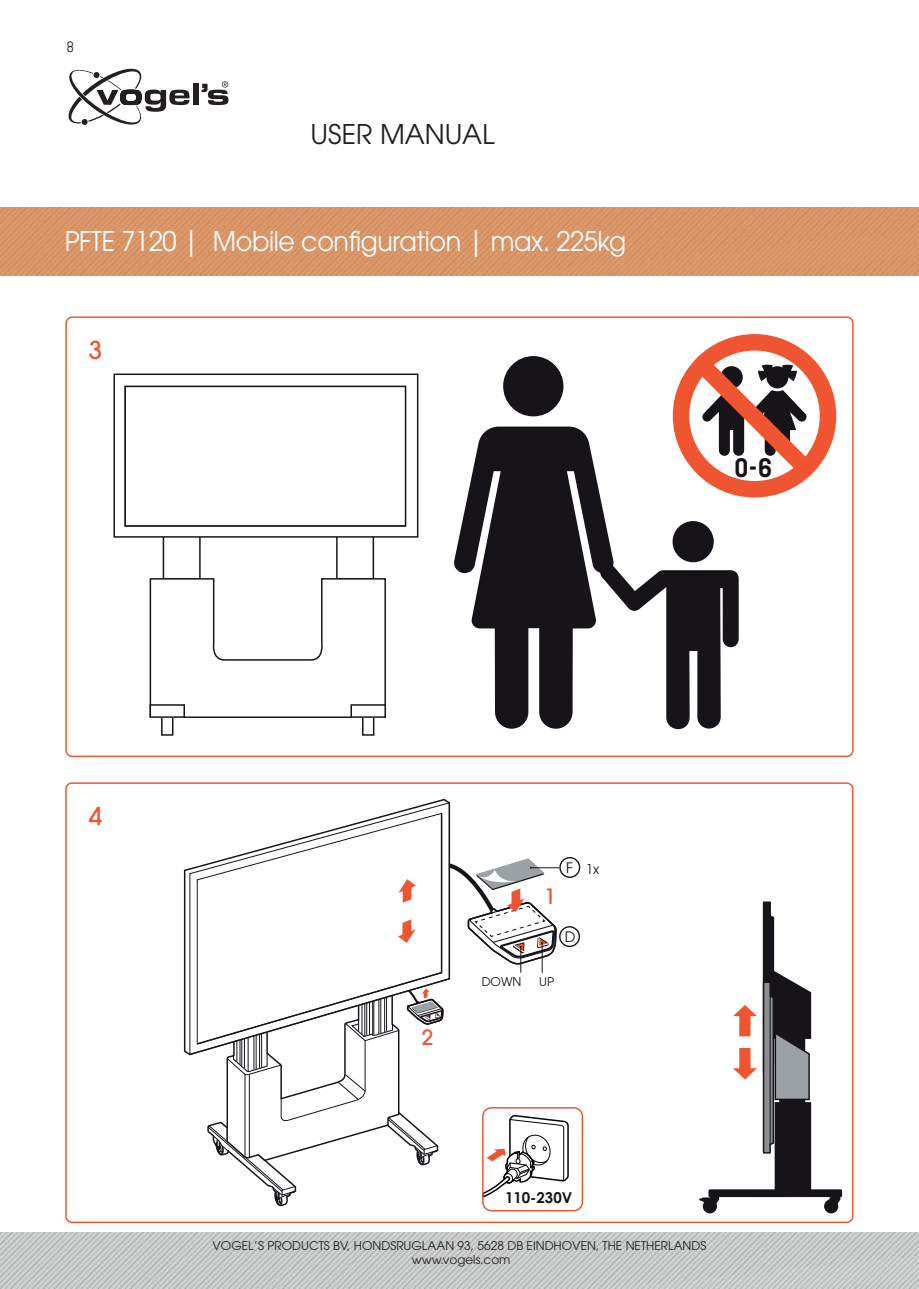
<style>
.page{position:relative;width:919px;height:1289px;background:#fff}
.page>*{position:absolute;margin:0;border:0;box-sizing:border-box;transform-origin:0 0}
.t1{font:27px "ITC Avant Garde Pro";letter-spacing:-.015em;color:#fff;scale:.94 1}
.t2{font:27px "ITC Avant Garde Pro";color:#231f20}
.t3{font:700 26.7px "Abel Pro";color:#171419}
.t4{font:500 24.6px "ITC Avant Garde Pro";color:#f05531}
.t5{font:500 21px "ITC Avant Garde Pro";color:#f05531}
.t6{font:700 15px "Century Gothic";color:#171419}
.t7{font:15px "Abel";color:#231f20}
.t8{font:14.4px "ITC Avant Garde Pro";color:#171419}
.t9{font:13.5px "ITC Avant Garde Pro";color:#171419;scale:.96 1}
.t10{font:12px/14.4px "ITC Avant Garde Pro";color:#231f20;text-align:center}
.t11{font:12px "ITC Avant Garde Pro";color:#171419}
.s1{font-size:14.4px}
</style>
<div class="page">
<img style="left:0;top:207px;width:918px;height:68px">
<svg style="left:68px;top:68px;width:122px;height:57px"></svg>
<div style="left:193px;top:84px;width:6px;height:21px;background:#231f20"></div>
<svg style="left:201px;top:81px;width:27px;height:24px"></svg>
<div style="left:672px;top:521px;width:41px;height:41px;background:#171419;border-radius:50%"></div>
<svg style="left:613px;top:564px;width:125px;height:165px"></svg>
<svg style="left:454px;top:426px;width:159px;height:302px;fill:#171419"></svg>
<div style="left:503px;top:356px;width:60px;height:60px;background:#171419;border-radius:50%"></div>
<svg style="left:672px;top:334px;width:164px;height:163px"></svg>
<div style="left:163px;top:415px;width:38px;height:164px;border:1px solid #171419"></div>
<div style="left:336px;top:415px;width:38px;height:164px;border:1px solid #171419"></div>
<div style="left:114px;top:374px;width:303px;height:163px;background:#fff"></div>
<div style="left:113px;top:373px;width:305px;height:164px;border:1px solid #171419"></div>
<div style="left:125px;top:386px;width:281px;height:140px;border:1px solid #171419"></div>
<svg style="left:149px;top:577px;width:237px;height:141px"></svg>
<div style="left:161px;top:716px;width:12px;height:19px;border:1px solid #171419"></div>
<div style="left:150px;top:705px;width:34px;height:12px;background:#fff"></div>
<div style="left:149px;top:704px;width:36px;height:13px;border:1px solid #171419"></div>
<div style="left:362px;top:716px;width:12px;height:19px;border:1px solid #171419"></div>
<div style="left:351px;top:705px;width:34px;height:12px;background:#fff"></div>
<div style="left:350px;top:704px;width:36px;height:13px;border:1px solid #171419"></div>
<svg style="left:183px;top:798px;width:268px;height:258px"></svg>
<svg style="left:189px;top:802px;width:261px;height:253px"></svg>
<svg style="left:195px;top:812px;width:248px;height:233px"></svg>
<svg style="left:206px;top:858px;width:363px;height:348px"></svg>
<div style="left:559px;top:857px;width:21px;height:20px;border:1px solid #171419;border-radius:50%"></div>
<div style="left:559px;top:926px;width:21px;height:21px;border:1px solid #171419;border-radius:50%"></div>
<svg style="left:699px;top:1183px;width:143px;height:31px"></svg>
<div style="left:775px;top:1102px;width:35px;height:88px;background:#171419"></div>
<div style="left:774px;top:1102px;width:37px;height:88px;border:1px solid #171419"></div>
<svg style="left:733px;top:901px;width:78px;height:253px"></svg>
<div style="left:482px;top:1107px;width:101px;height:104px;border:1px solid #f05531;border-radius:9px"></div>
<img style="left:0;top:1232px;width:918px;height:56px">
<p class="t7" style="left:67px;top:37px;width:9px">8</p>
<h1 class="t2" style="left:310px;top:117px;width:185px">USER MANUAL</h1>
<h1 class="t1" style="left:65px;top:225px;width:599px">PFTE 7120 | Mobile configuration | max. 225kg</h1>
<h3 class="t4" style="left:89px;top:334px;width:15px">3</h3>
<h2 class="t3" style="left:733px;top:449px;width:40px">0-6</h2>
<h3 class="t5" style="left:421px;top:1023px;width:13px">2</h3>
<h3 class="t5" style="left:544px;top:883px;width:13px">1</h3>
<p class="t9" style="left:566px;top:860px;width:36px"><span class="s1">F</span> 1x</p>
<p class="t8" style="left:564px;top:928px;width:12px">D</p>
<p class="t11" style="left:481px;top:973px;width:41px">DOWN</p>
<p class="t11" style="left:539px;top:973px;width:16px">UP</p>
<p class="t6" style="left:505px;top:1186px;width:69px">110-230V</p>
<p class="t10" style="left:212px;top:1237px;width:495px">VOGEL’S PRODUCTS BV, HONDSRUGLAAN 93, 5628 DB EINDHOVEN, THE NETHERLANDS www.vogels.com</p>
</div>
